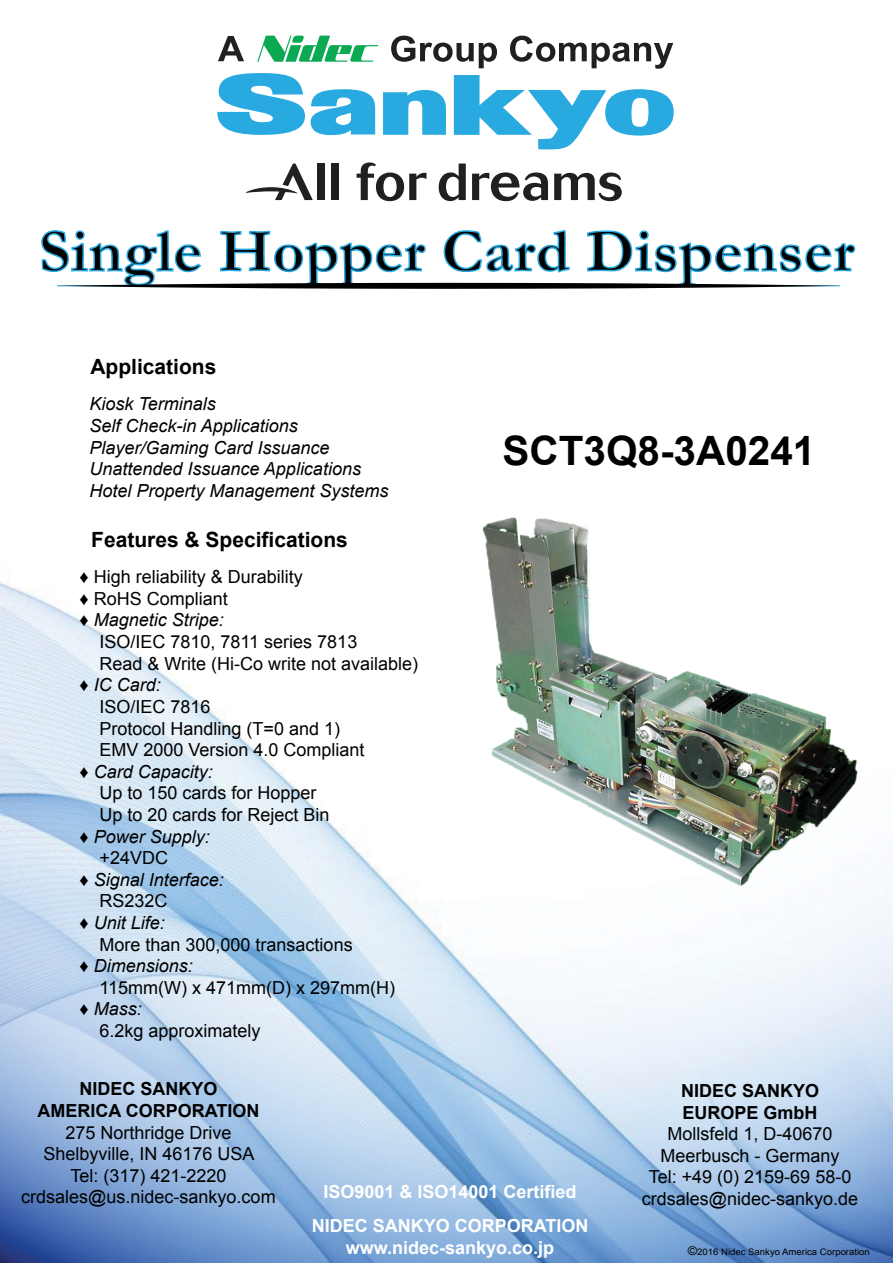
<style>
.page{position:relative;width:893px;height:1263px;background:#fff}
.page>*{position:absolute;margin:0;border:0;box-sizing:border-box;transform-origin:0 0}
.t1{font:700 61.5px "Garamond";letter-spacing:.01em;color:#000100}
.t2{font:700 40.5px "Arial";color:#000}
.t3{font:700 21px "Arial";color:#000}
.t4{font:18px/21.6px "Arial";color:#000}
.t5{font:italic 18px/21.6px "Arial";color:#000}
.t6{font:18px/21.6px "Arial";color:#000100;text-align:center}
.t7{font:700 18px/21.6px "Arial";color:#fff;text-align:center}
.t8{font:700 18px/21.6px "Arial";color:#000100;text-align:center}
.t9{font:9px "Arial";color:#000100;scale:1.06 1}
.s1{font-style:italic}
.s2{font-style:normal}
.s3{font-size:12px}
</style>
<div class="page">
<img style="left:0;top:579px;width:893px;height:684px">
<svg style="left:41px;top:36px;width:815px;height:253px"></svg>
<img style="left:455px;top:517px;width:437px;height:383px">
<h1 class="t1" style="left:39px;top:210px;width:817px">Single Hopper Card Dispenser</h1>
<p class="t3" style="left:90px;top:353px;width:128px">Applications</p>
<p class="t5" style="left:90px;top:394px;width:301px">Kiosk Terminals<br>Self Check-in Applications<br>Player/Gaming Card Issuance<br>Unattended Issuance Applications<br>Hotel Property Management Systems</p>
<p class="t3" style="left:91px;top:526px;width:258px">Features &amp; Specifications</p>
<p class="t4" style="left:80px;top:566px;width:225px">♦ High reliability &amp; Durability ♦ RoHS Compliant<br>♦ <span class="s1">Magnetic Stripe:</span></p>
<p class="t4" style="left:100px;top:631px;width:259px">ISO/IEC 7810, 7811 series 7813</p>
<p class="t4" style="left:100px;top:653px;width:320px">Read &amp; Write (Hi-Co write not available)</p>
<p class="t5" style="left:80px;top:674px;width:83px"><span class="s2">♦</span> IC Card:</p>
<p class="t4" style="left:100px;top:696px;width:113px">ISO/IEC 7816</p>
<p class="t4" style="left:100px;top:717px;width:242px">Protocol Handling (T=0 and 1)</p>
<p class="t4" style="left:100px;top:739px;width:267px">EMV 2000 Version 4.0 Compliant</p>
<p class="t5" style="left:80px;top:761px;width:135px"><span class="s2">♦</span> Card Capacity:</p>
<p class="t4" style="left:100px;top:782px;width:219px">Up to 150 cards for Hopper</p>
<p class="t4" style="left:100px;top:804px;width:232px">Up to 20 cards for Reject Bin</p>
<p class="t5" style="left:80px;top:826px;width:132px"><span class="s2">♦</span> Power Supply:</p>
<p class="t4" style="left:100px;top:847px;width:70px">+24VDC</p>
<p class="t5" style="left:80px;top:869px;width:146px"><span class="s2">♦</span> Signal Interface:</p>
<p class="t4" style="left:100px;top:890px;width:70px">RS232C</p>
<p class="t5" style="left:80px;top:912px;width:87px"><span class="s2">♦</span> Unit Life:</p>
<p class="t4" style="left:100px;top:933px;width:255px">More than 300,000 transactions</p>
<p class="t5" style="left:80px;top:955px;width:115px"><span class="s2">♦</span> Dimensions:</p>
<p class="t4" style="left:100px;top:977px;width:297px">115mm(W) x 471mm(D) x 297mm(H)</p>
<p class="t5" style="left:80px;top:998px;width:64px"><span class="s2">♦</span> Mass:</p>
<p class="t4" style="left:100px;top:1020px;width:163px">6.2kg approximately</p>
<h2 class="t2" style="left:503px;top:424px;width:314px">SCT3Q8-3A0241</h2>
<p class="t8" style="left:37px;top:1079px;width:223px">NIDEC SANKYO<br>AMERICA CORPORATION</p>
<p class="t6" style="left:21px;top:1122px;width:256px">275 Northridge Drive<br>Shelbyville, IN 46176 USA<br>Tel: (317) 421-2220 crdsales@us.nidec-sankyo.com</p>
<p class="t7" style="left:323px;top:1181px;width:255px">ISO9001 &amp; ISO14001 Certified</p>
<p class="t7" style="left:312px;top:1215px;width:278px">NIDEC SANKYO CORPORATION www.nidec-sankyo.co.jp</p>
<p class="t8" style="left:681px;top:1080px;width:140px;text-align:left">NIDEC SANKYO<br>EUROPE GmbH</p>
<p class="t6" style="left:642px;top:1123px;width:218px">Mollsfeld 1, D-40670<br>Meerbusch - Germany<br>Tel: +49 (0) 2159-69 58-0 crdsales@nidec-sankyo.de</p>
<p class="t9" style="left:688px;top:1246px;width:173px"><span class="s3">©</span>2016 Nidec Sankyo America Corporation</p>
</div>
